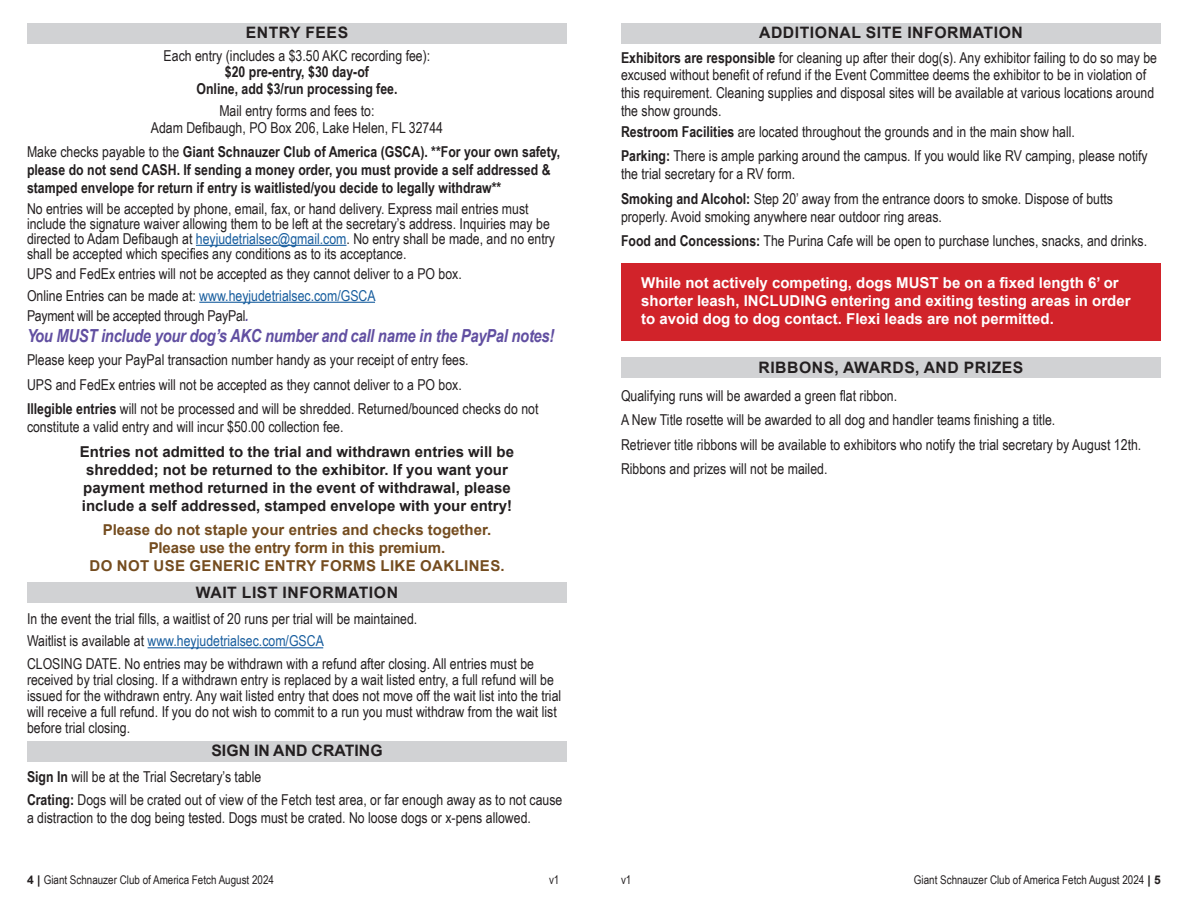
<style>
.page{position:relative;width:1188px;height:918px;background:#fff}
.page>*{position:absolute;margin:0;border:0;box-sizing:border-box;transform-origin:0 0}
.left_text{font:italic 700 18px "Arial Narrow";letter-spacing:-.015em;color:#614fa1}
.t1{font:700 15.75px "Arial";letter-spacing:.035em;color:#231f20}
.t2{font:700 15.75px "Arial";letter-spacing:.005em;color:#231f20}
.left_text-2{font:15px/18px "Arial Narrow";color:#231f20}
.left_text-3{font:700 15px/18px "Arial Narrow";color:#231f20}
.left_text-4{font:700 15px/18px "Arial";color:#231f20}
.left_text-5{font:700 15px/18px "Arial";color:#fff}
.left_text-6{font:700 15px/18px "Arial";color:#744c1f;text-align:center}
.centered_text{font:15px "Arial Narrow";color:#231f20}
.left_text-7{font:15px "Arial Narrow";color:#175d9e}
.centered_text-2{font:700 15px "Arial Narrow";color:#231f20}
.t3{font:12px "Arial Narrow";color:#231f20}
.s1{font-weight:400}
.s2{color:#175d9e}
.s3{color:#231f20}
.s4{font-weight:700;font-style:italic;color:#614fa1}
.s5{font-weight:700}
.s6{font-family:"Arial";font-weight:700}
</style>
<div class="page">
<div style="left:27px;top:23px;width:540px;height:21px;background:#d1d2d4"></div>
<hr style="left:196px;top:245px;width:151px;height:1px;background:#175d9e">
<hr style="left:199px;top:302px;width:176px;height:1px;background:#175d9e">
<div style="left:27px;top:582px;width:540px;height:21px;background:#d1d2d4"></div>
<hr style="left:148px;top:647px;width:175px;height:1px;background:#175d9e">
<div style="left:27px;top:741px;width:540px;height:21px;background:#d1d2d4"></div>
<div style="left:621px;top:23px;width:540px;height:21px;background:#d1d2d4"></div>
<div style="left:621px;top:263px;width:540px;height:77px;background:#d1232a"></div>
<div style="left:621px;top:357px;width:540px;height:21px;background:#d1d2d4"></div>
<p class="t1" style="left:246px;top:22px;width:104px">ENTRY FEES</p>
<p class="centered_text" style="left:164px;top:45px;width:268px">Each entry (includes a $3.50 AKC recording fee):</p>
<p class="centered_text-2" style="left:225px;top:61px;width:146px">$20 pre-entry, $30 day-of</p>
<p class="centered_text-2" style="left:197px;top:77px;width:202px">Online, add $3/run processing fee.</p>
<p class="centered_text" style="left:219px;top:100px;width:157px">Mail entry forms and fees to:</p>
<p class="centered_text" style="left:151px;top:116px;width:294px">Adam Defibaugh, PO Box 206, Lake Helen, FL 32744</p>
<p class="left_text-3" style="left:27px;top:142px;width:535px"><span class="s1">Make checks payable to the</span> Giant Schnauzer Club of America (GSCA). **For your own safety, please do not send CASH. If sending a money order, you must provide a self addressed &amp; stamped envelope for return if entry is waitlisted/you decide to legally withdraw**</p>
<p class="left_text-2" style="left:27px;top:200px;width:530px;line-height:15px">No entries will be accepted by phone, email, fax, or hand delivery. Express mail entries must include the signature waiver allowing them to be left at the secretary’s address. Inquiries may be directed to Adam Defibaugh at <span class="s2">heyjudetrialsec@gmail.com</span>. No entry shall be made, and no entry shall be accepted which specifies any conditions as to its acceptance.</p>
<p class="left_text-2" style="left:27px;top:264px;width:436px">UPS and FedEx entries will not be accepted as they cannot deliver to a PO box.</p>
<p class="left_text-7" style="left:27px;top:284px;width:350px"><span class="s3">Online Entries can be made at:</span> www.heyjudetrialsec.com/GSCA</p>
<p class="left_text-2" style="left:27px;top:306px;width:223px">Payment will be accepted through PayPal<span class="s4">.</span></p>
<p class="left_text" style="left:27px;top:322px;width:529px">You MUST include your dog’s AKC number and call name in the PayPal notes!</p>
<p class="left_text-2" style="left:27px;top:351px;width:443px">Please keep your PayPal transaction number handy as your receipt of entry fees.</p>
<p class="left_text-2" style="left:27px;top:375px;width:436px">UPS and FedEx entries will not be accepted as they cannot deliver to a PO box.</p>
<p class="left_text-2" style="left:27px;top:400px;width:513px"><span class="s5">Illegible entries</span> will not be processed and will be shredded. Returned/bounced checks do not constitute a valid entry and will incur $50.00 collection fee.</p>
<p class="left_text-4" style="left:80px;top:443px;width:436px">Entries not admitted to the trial and withdrawn entries will be shredded; not be returned to the exhibitor. If you want your payment method returned in the event of withdrawal, please include a self addressed, stamped envelope with your entry!</p>
<p class="left_text-6" style="left:90px;top:521px;width:417px">Please do not staple your entries and checks together.<br>Please use the entry form in this premium.<br>DO NOT USE GENERIC ENTRY FORMS LIKE OAKLINES.</p>
<p class="t1" style="left:196px;top:581px;width:204px">WAIT LIST INFORMATION</p>
<p class="left_text-2" style="left:27px;top:609px;width:392px">In the event the trial fills, a waitlist of 20 runs per trial will be maintained.</p>
<p class="left_text-7" style="left:27px;top:630px;width:298px"><span class="s3">Waitlist is available at</span> www.heyjudetrialsec.com/GSCA</p>
<p class="left_text-2" style="left:27px;top:655px;width:536px;line-height:16.2px">CLOSING DATE. No entries may be withdrawn with a refund after closing. All entries must be received by trial closing. If a withdrawn entry is replaced by a wait listed entry, a full refund will be issued for the withdrawn entry. Any wait listed entry that does not move off the wait list into the trial will receive a full refund. If you do not wish to commit to a run you must withdraw from the wait list before trial closing.</p>
<p class="t2" style="left:211px;top:740px;width:173px">SIGN IN AND CRATING</p>
<p class="left_text-2" style="left:27px;top:767px;width:236px"><span class="s5">Sign In</span> will be at the Trial Secretary’s table</p>
<p class="left_text-2" style="left:27px;top:790px;width:537px"><span class="s5">Crating:</span> Dogs will be crated out of view of the Fetch test area, or far enough away as to not cause a distraction to the dog being tested. Dogs must be crated. No loose dogs or x-pens allowed.</p>
<p class="t1" style="left:759px;top:22px;width:265px">ADDITIONAL SITE INFORMATION</p>
<p class="left_text-2" style="left:621px;top:48px;width:538px"><span class="s5">Exhibitors are responsible</span> for cleaning up after their dog(s). Any exhibitor failing to do so may be excused without benefit of refund if the Event Committee deems the exhibitor to be in violation of this requirement. Cleaning supplies and disposal sites will be available at various locations around the show grounds.</p>
<p class="left_text-2" style="left:621px;top:122px;width:456px"><span class="s5">Restroom Facilities</span> are located throughout the grounds and in the main show hall.</p>
<p class="left_text-2" style="left:621px;top:146px;width:528px"><span class="s5">Parking:</span> There is ample parking around the campus. If you would like RV camping, please notify the trial secretary for a RV form.</p>
<p class="left_text-2" style="left:621px;top:189px;width:494px"><span class="s5">Smoking and Alcohol:</span> Step 20’ away from the entrance doors to smoke. Dispose of butts properly. Avoid smoking anywhere near outdoor ring areas.</p>
<p class="left_text-2" style="left:621px;top:231px;width:528px"><span class="s5">Food and Concessions:</span> The Purina Cafe will be open to purchase lunches, snacks, and drinks.</p>
<p class="left_text-5" style="left:641px;top:273px;width:491px">While not actively competing, dogs MUST be on a fixed length 6’ or shorter leash, INCLUDING entering and exiting testing areas in order to avoid dog to dog contact. Flexi leads are not permitted.</p>
<p class="t1" style="left:758px;top:356px;width:267px">RIBBONS, AWARDS, AND PRIZES</p>
<p class="left_text-2" style="left:621px;top:386px;width:278px">Qualifying runs will be awarded a green flat ribbon.</p>
<p class="left_text-2" style="left:621px;top:410px;width:436px">A New Title rosette will be awarded to all dog and handler teams finishing a title.</p>
<p class="left_text-2" style="left:621px;top:435px;width:522px">Retriever title ribbons will be available to exhibitors who notify the trial secretary by August 12th.</p>
<p class="left_text-2" style="left:621px;top:459px;width:208px">Ribbons and prizes will not be mailed.</p>
<p class="t3" style="left:27px;top:871px;width:249px"><span class="s6">4 |</span> Giant Schnauzer Club of America Fetch August 2024</p>
<p class="t3" style="left:549px;top:871px;width:12px">v1</p>
<p class="t3" style="left:621px;top:871px;width:12px">v1</p>
<p class="t3" style="left:914px;top:871px;width:249px">Giant Schnauzer Club of America Fetch August 2024 <span class="s6">| 5</span></p>
</div>
